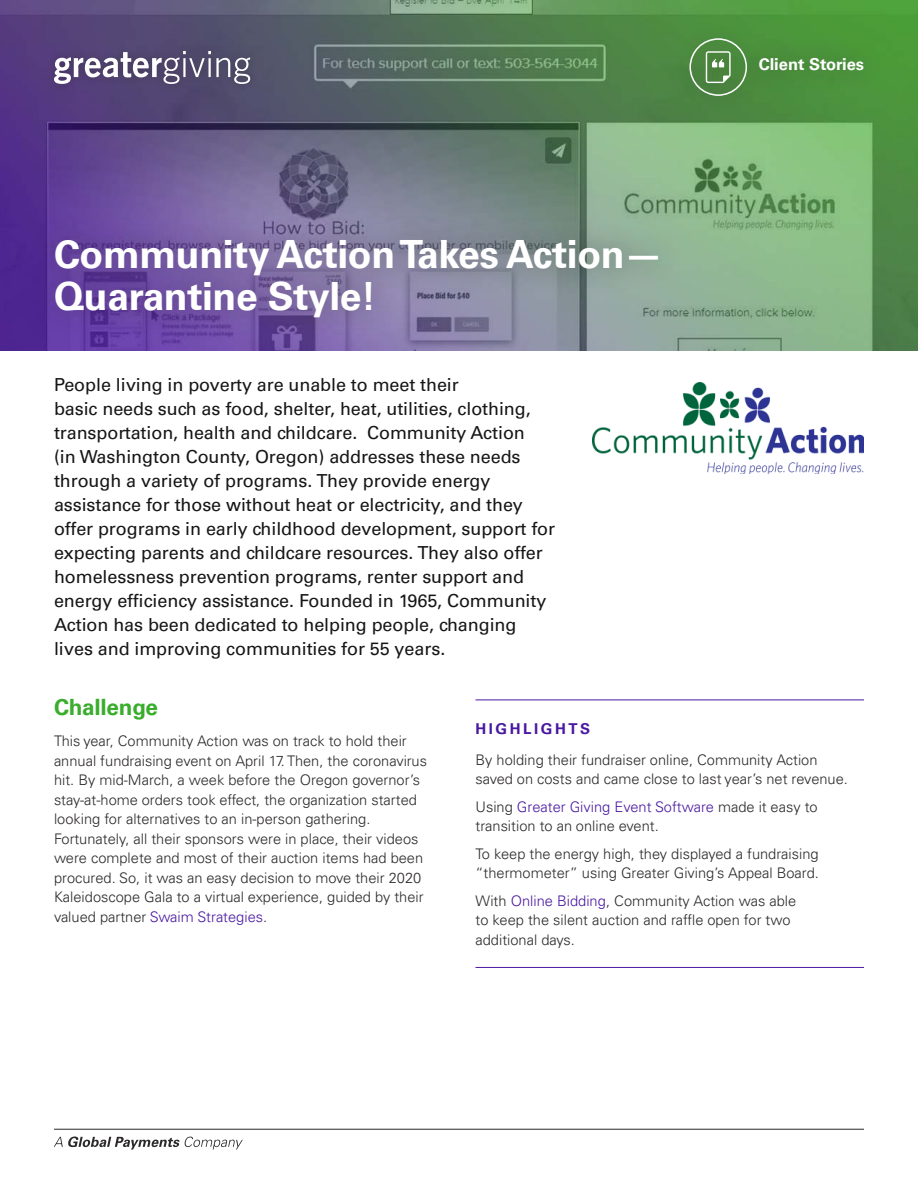
<style>
.page{position:relative;width:918px;height:1188px;background:#fff}
.page>*{position:absolute;margin:0;border:0;box-sizing:border-box;transform-origin:0 0}
.t1{font:700 39px/42px "Univers LT Pro 65";letter-spacing:-.01em;color:#fff}
.t2{font:700 22.5px "Univers LT Pro 65";letter-spacing:-.01em;color:#3aad2d}
.t3{font:18px/24px "Univers LT Pro 55 Roman";letter-spacing:-.005em;color:#161616}
.t4{font:700 16.5px "Univers LT Pro 65";color:#fff}
.t5{font:700 15px "Univers LT Pro 65";letter-spacing:.17em;color:#4918a1}
.t6{font:300 14.7px/19.5px "Univers LT Pro 45";color:#2b2829}
.s1{color:#4918a1}
</style>
<div class="page">
<hr style="left:54px;top:1129px;width:810px;height:1px;background:#2b2829">
<svg style="left:54px;top:1137px;width:189px;height:13px"></svg>
<img style="left:0;top:0;width:918px;height:351px">
<div style="left:27px;top:211px;width:659px;height:135px;background:#2b2829;opacity:.2"></div>
<div style="left:46px;top:43px;width:212px;height:49px;background:#524672"></div>
<svg style="left:54px;top:51px;width:196px;height:33px"></svg>
<div style="left:675px;top:23px;width:87px;height:88px;background:#4b8840"></div>
<svg style="left:689px;top:38px;width:49px;height:58px"></svg>
<div style="left:738px;top:37px;width:147px;height:55px;background:#4a903b"></div>
<hr style="left:476px;top:967px;width:388px;height:1px;background:#4918a1">
<hr style="left:476px;top:700px;width:388px;height:1px;background:#4918a1">
<img style="left:593px;top:383px;width:271px;height:90px">
<h1 class="t1" style="left:54px;top:236px;width:611px">Community Action Takes Action—<br>Quarantine Style!</h1>
<p class="t3" style="left:54px;top:374px;width:503px">People living in poverty are unable to meet their<br>basic needs such as food, shelter, heat, utilities, clothing, transportation, health and childcare. Community Action<br>(in Washington County, Oregon) addresses these needs through a variety of programs. They provide energy assistance for those without heat or electricity, and they offer programs in early childhood development, support for expecting parents and childcare resources. They also offer homelessness prevention programs, renter support and energy efficiency assistance. Founded in 1965, Community Action has been dedicated to helping people, changing lives and improving communities for 55 years.</p>
<p class="t4" style="left:759px;top:58px;width:107px">Client Stories</p>
<h2 class="t2" style="left:54px;top:699px;width:106px">Challenge</h2>
<p class="t6" style="left:54px;top:732px;width:375px">This year, Community Action was on track to hold their annual fundraising event on April 17. Then, the coronavirus hit. By mid-March, a week before the Oregon governor’s stay-at-home orders took effect, the organization started looking for alternatives to an in-person gathering.<br>Fortunately, all their sponsors were in place, their videos were complete and most of their auction items had been procured. So, it was an easy decision to move their 2020<br>Kaleidoscope Gala to a virtual experience, guided by their valued partner <span class="s1">Swaim Strategies</span>.</p>
<p class="t5" style="left:476px;top:723px;width:116px">HIGHLIGHTS</p>
<p class="t6" style="left:476px;top:751px;width:374px">By holding their fundraiser online, Community Action saved on costs and came close to last year’s net revenue.</p>
<p class="t6" style="left:476px;top:798px;width:344px">Using <span class="s1">Greater Giving Event Software</span> made it easy to transition to an online event.</p>
<p class="t6" style="left:476px;top:845px;width:345px">To keep the energy high, they displayed a fundraising “thermometer” using Greater Giving’s Appeal Board.</p>
<p class="t6" style="left:476px;top:892px;width:322px">With <span class="s1">Online Bidding</span>, Community Action was able to keep the silent auction and raffle open for two additional days.</p>
</div>
